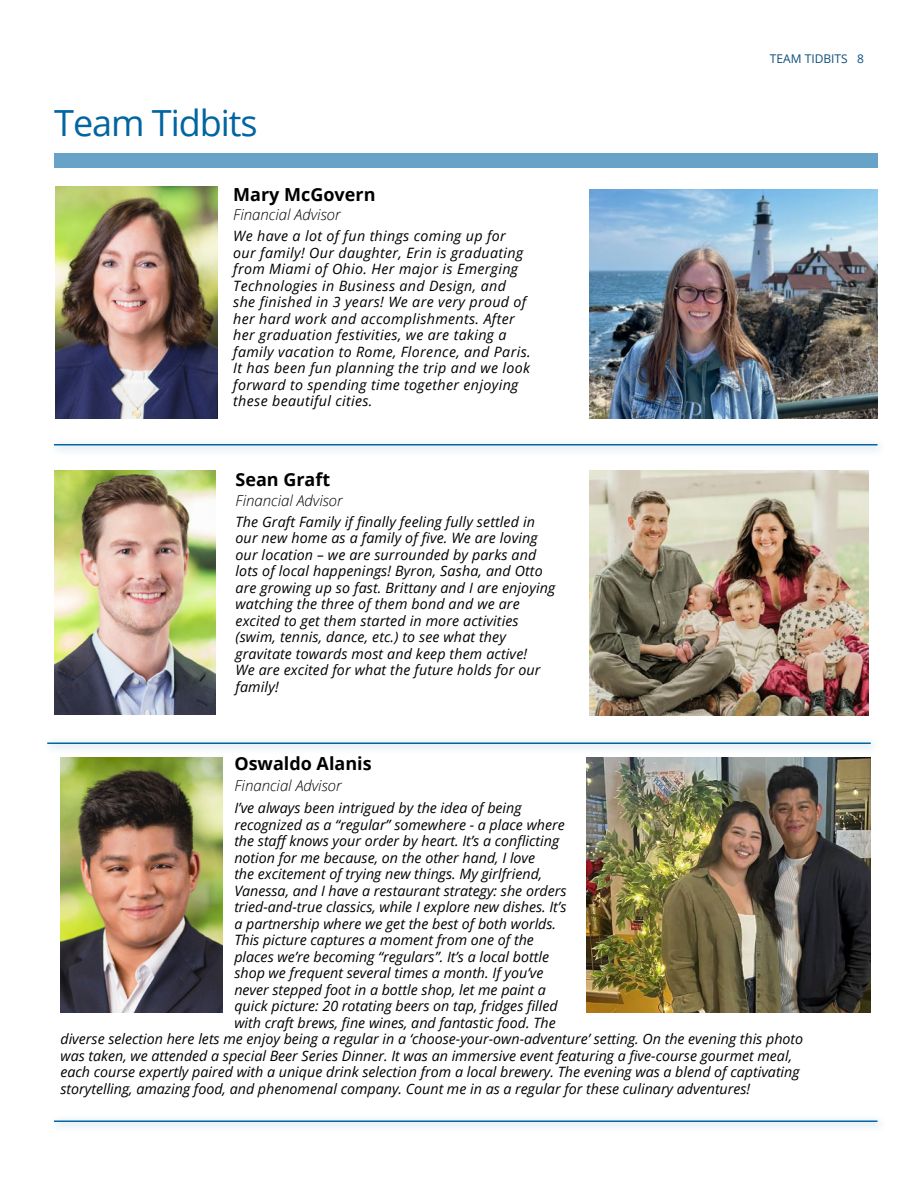
<style>
.page{position:relative;width:918px;height:1188px;background:#fff}
.page>*{position:absolute;margin:0;border:0;box-sizing:border-box;transform-origin:0 0}
.t1{font:36px "Open Sans";letter-spacing:-.03em;color:#0065a1}
.Team_Tidbits_Name{font:700 18px "Open Sans";color:#000}
.Team_Tidbits_Name-2{font:italic 300 15px "Open Sans";color:#000}
.Team_Tidbits_Body{font:italic 14.25px "Open Sans";color:#000}
.Team_Tidbits_Name-3{font:italic 14.25px/16.5px "Open Sans";letter-spacing:.01em;color:#000}
.Team_Tidbits_Body-2{font:italic 14.25px/16.5px "Open Sans";letter-spacing:.025em;color:#000}
.t2{font:12px "Open Sans";color:#104e7d}
</style>
<div class="page">
<img style="left:56px;top:187px;width:162px;height:231px">
<div style="left:54px;top:153px;width:824px;height:15px;background:#66a3c6"></div>
<div style="left:49px;top:438px;width:838px;height:18px;background:#f5f9fb"></div>
<hr style="left:54px;top:444px;width:824px;height:2px;background:#0065a1">
<div style="left:42px;top:736px;width:838px;height:18px;background:#f5f9fb"></div>
<hr style="left:47px;top:742px;width:824px;height:2px;background:#0065a1">
<div style="left:49px;top:1114px;width:838px;height:18px;background:#f5f9fb"></div>
<hr style="left:54px;top:1120px;width:824px;height:2px;background:#0065a1">
<img style="left:54px;top:470px;width:162px;height:244px">
<img style="left:60px;top:757px;width:162px;height:255px">
<img style="left:590px;top:189px;width:288px;height:229px">
<img style="left:590px;top:470px;width:278px;height:246px">
<img style="left:587px;top:757px;width:283px;height:255px">
<p class="t1" style="left:54px;top:98px;width:205px">Team Tidbits</p>
<p class="Team_Tidbits_Name" style="left:233px;top:181px;width:144px">Mary McGovern</p>
<p class="Team_Tidbits_Name-2" style="left:233px;top:204px;width:109px">Financial Advisor</p>
<p class="Team_Tidbits_Body-2" style="left:233px;top:227px;width:299px">We have a lot of fun things coming up for our family! Our daughter, Erin is graduating from Miami of Ohio. Her major is Emerging Technologies in Business and Design, and she finished in 3 years! We are very proud of her hard work and accomplishments. After her graduation festivities, we are taking a family vacation to Rome, Florence, and Paris.<br>It has been fun planning the trip and we look forward to spending time together enjoying these beautiful cities.</p>
<p class="Team_Tidbits_Name" style="left:236px;top:467px;width:96px">Sean Graft</p>
<p class="Team_Tidbits_Name-2" style="left:236px;top:490px;width:109px">Financial Advisor</p>
<p class="Team_Tidbits_Name-3" style="left:236px;top:513px;width:321px">The Graft Family if finally feeling fully settled in our new home as a family of five. We are loving our location – we are surrounded by parks and lots of local happenings! Byron, Sasha, and Otto are growing up so fast. Brittany and I are enjoying watching the three of them bond and we are excited to get them started in more activities (swim, tennis, dance, etc.) to see what they gravitate towards most and keep them active!<br>We are excited for what the future holds for our family!</p>
<p class="t2" style="left:770px;top:51px;width:96px">TEAM TIDBITS 8</p>
<p class="Team_Tidbits_Name" style="left:234px;top:751px;width:139px">Oswaldo Alanis</p>
<p class="Team_Tidbits_Name-2" style="left:234px;top:775px;width:109px">Financial Advisor</p>
<p class="Team_Tidbits_Body" style="left:234px;top:798px;width:289px">I’ve always been intrigued by the idea of being</p>
<p class="Team_Tidbits_Body" style="left:234px;top:815px;width:332px">recognized as a “regular” somewhere - a place where</p>
<p class="Team_Tidbits_Body" style="left:234px;top:831px;width:326px">the staff knows your order by heart. It’s a conflicting</p>
<p class="Team_Tidbits_Body" style="left:234px;top:848px;width:302px">notion for me because, on the other hand, I love</p>
<p class="Team_Tidbits_Body" style="left:234px;top:864px;width:310px">the excitement of trying new things. My girlfriend,</p>
<p class="Team_Tidbits_Body" style="left:234px;top:881px;width:334px">Vanessa, and I have a restaurant strategy: she orders</p>
<p class="Team_Tidbits_Body" style="left:234px;top:897px;width:334px">tried-and-true classics, while I explore new dishes. It’s</p>
<p class="Team_Tidbits_Body" style="left:234px;top:914px;width:323px">a partnership where we get the best of both worlds.</p>
<p class="Team_Tidbits_Body" style="left:234px;top:930px;width:301px">This picture captures a moment from one of the</p>
<p class="Team_Tidbits_Body" style="left:234px;top:947px;width:316px">places we’re becoming “regulars”. It’s a local bottle</p>
<p class="Team_Tidbits_Body" style="left:234px;top:963px;width:311px">shop we frequent several times a month. If you’ve</p>
<p class="Team_Tidbits_Body" style="left:234px;top:980px;width:313px">never stepped foot in a bottle shop, let me paint a</p>
<p class="Team_Tidbits_Body" style="left:234px;top:996px;width:325px">quick picture: 20 rotating beers on tap, fridges filled</p>
<p class="Team_Tidbits_Body" style="left:234px;top:1013px;width:323px">with craft brews, fine wines, and fantastic food. The</p>
<p class="Team_Tidbits_Body" style="left:60px;top:1029px;width:744px">diverse selection here lets me enjoy being a regular in a ‘choose-your-own-adventure’ setting. On the evening this photo</p>
<p class="Team_Tidbits_Body" style="left:60px;top:1046px;width:733px">was taken, we attended a special Beer Series Dinner. It was an immersive event featuring a five-course gourmet meal,</p>
<p class="Team_Tidbits_Body" style="left:60px;top:1062px;width:741px">each course expertly paired with a unique drink selection from a local brewery. The evening was a blend of captivating</p>
<p class="Team_Tidbits_Body" style="left:60px;top:1079px;width:691px">storytelling, amazing food, and phenomenal company. Count me in as a regular for these culinary adventures!</p>
</div>
